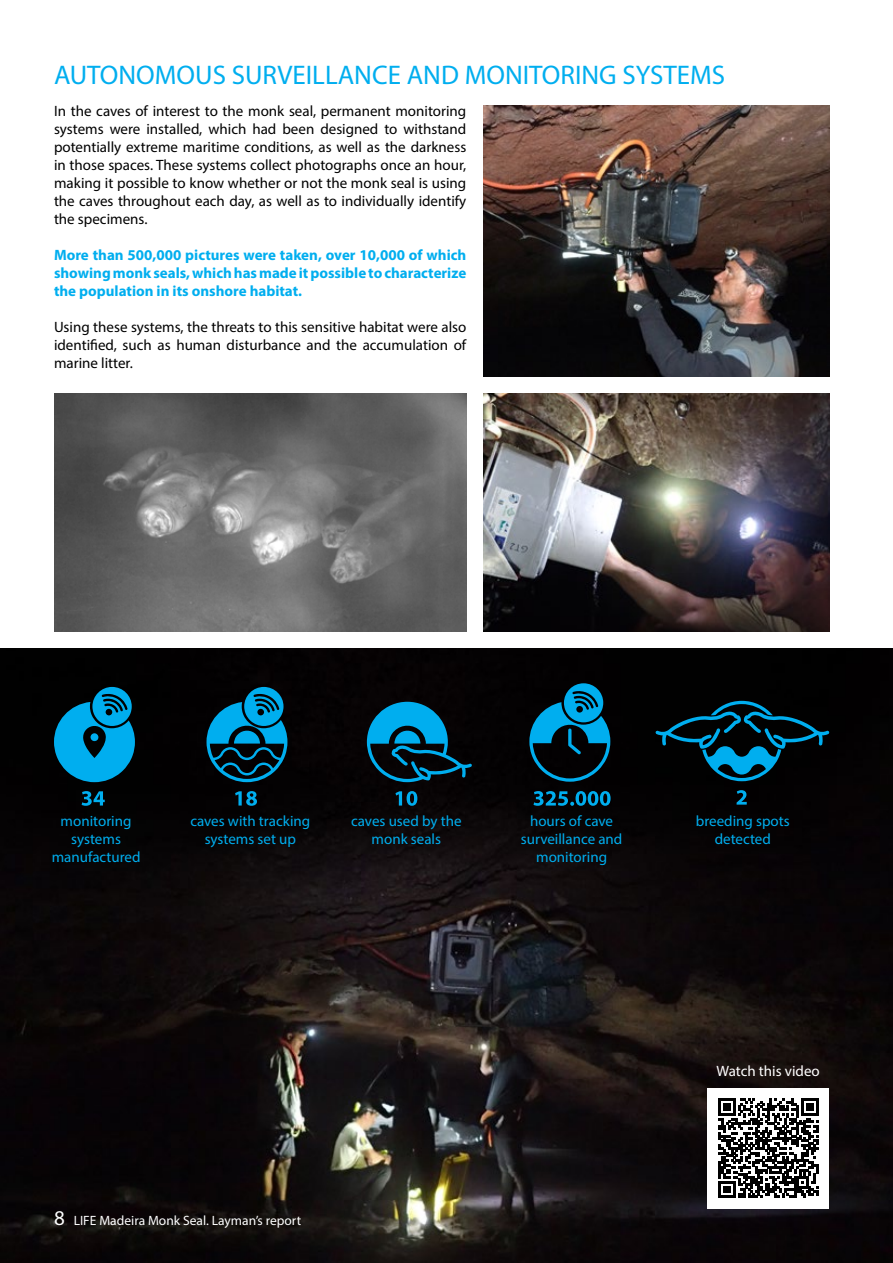
<style>
.page{position:relative;width:893px;height:1263px;background:#fff}
.page>*{position:absolute;margin:0;border:0;box-sizing:border-box;transform-origin:0 0}
.t1{font:27px "Myriad Pro";color:#00aeef}
.t2{font:15px/18px "Myriad Pro";color:#000;text-align:justify}
.t3{font:15px/18px "Myriad Pro";color:#00aeef;text-align:center}
.t4{font:700 15px/18px "Myriad Pro";color:#00aeef;text-align:justify}
.t5{font:15px "Myriad Pro";color:#fff}
.t6{font:13.5px "Myriad Pro";color:#fff}
.s1{font-size:21px}
</style>
<div class="page">
<img style="left:0;top:648px;width:893px;height:615px">
<img style="left:54px;top:393px;width:412px;height:238px">
<img style="left:483px;top:393px;width:346px;height:238px">
<img style="left:483px;top:105px;width:346px;height:271px">
<svg style="left:235px;top:791px;width:22px;height:15px"></svg>
<svg style="left:395px;top:791px;width:22px;height:15px"></svg>
<svg style="left:82px;top:791px;width:23px;height:15px"></svg>
<svg style="left:737px;top:790px;width:10px;height:15px"></svg>
<svg style="left:655px;top:701px;width:174px;height:80px;background:#002533"></svg>
<svg style="left:54px;top:687px;width:81px;height:95px;background:#00709a"></svg>
<svg style="left:529px;top:683px;width:81px;height:99px;background:#01415a"></svg>
<svg style="left:206px;top:687px;width:81px;height:95px;background:#014e6c"></svg>
<svg style="left:367px;top:702px;width:105px;height:80px;background:#034660"></svg>
<div style="left:708px;top:1088px;width:121px;height:121px;background:#fff"></div>
<svg style="left:719px;top:1098px;width:99px;height:100px"></svg>
<svg style="left:533px;top:791px;width:78px;height:15px"></svg>
<h1 class="t1" style="left:54px;top:58px;width:673px">AUTONOMOUS SURVEILLANCE AND MONITORING SYSTEMS</h1>
<p class="t2" style="left:54px;top:102px;width:414px">In the caves of interest to the monk seal, permanent monitoring systems were installed, which had been designed to withstand potentially extreme maritime conditions, as well as the darkness in those spaces. These systems collect photographs once an hour, making it possible to know whether or not the monk seal is using the caves throughout each day, as well as to individually identify the specimens.</p>
<p class="t4" style="left:54px;top:246px;width:414px">More than 500,000 pictures were taken, over 10,000 of which showing monk seals, which has made it possible to characterize the population in its onshore habitat.</p>
<p class="t2" style="left:54px;top:318px;width:414px">Using these systems, the threats to this sensitive habitat were also identified, such as human disturbance and the accumulation of marine litter.</p>
<p class="t3" style="left:52px;top:811px;width:90px">monitoring systems manufactured</p>
<p class="t3" style="left:190px;top:811px;width:121px">caves with tracking systems set up</p>
<p class="t3" style="left:351px;top:811px;width:112px">caves used by the monk seals</p>
<p class="t3" style="left:521px;top:811px;width:103px">hours of cave surveillance and monitoring</p>
<p class="t3" style="left:696px;top:811px;width:95px">breeding spots detected</p>
<p class="t6" style="left:54px;top:1212px;width:249px"><span class="s1">8</span> LIFE Madeira Monk Seal. Layman’s report</p>
<p class="t5" style="left:716px;top:1062px;width:105px">Watch this video</p>
</div>
